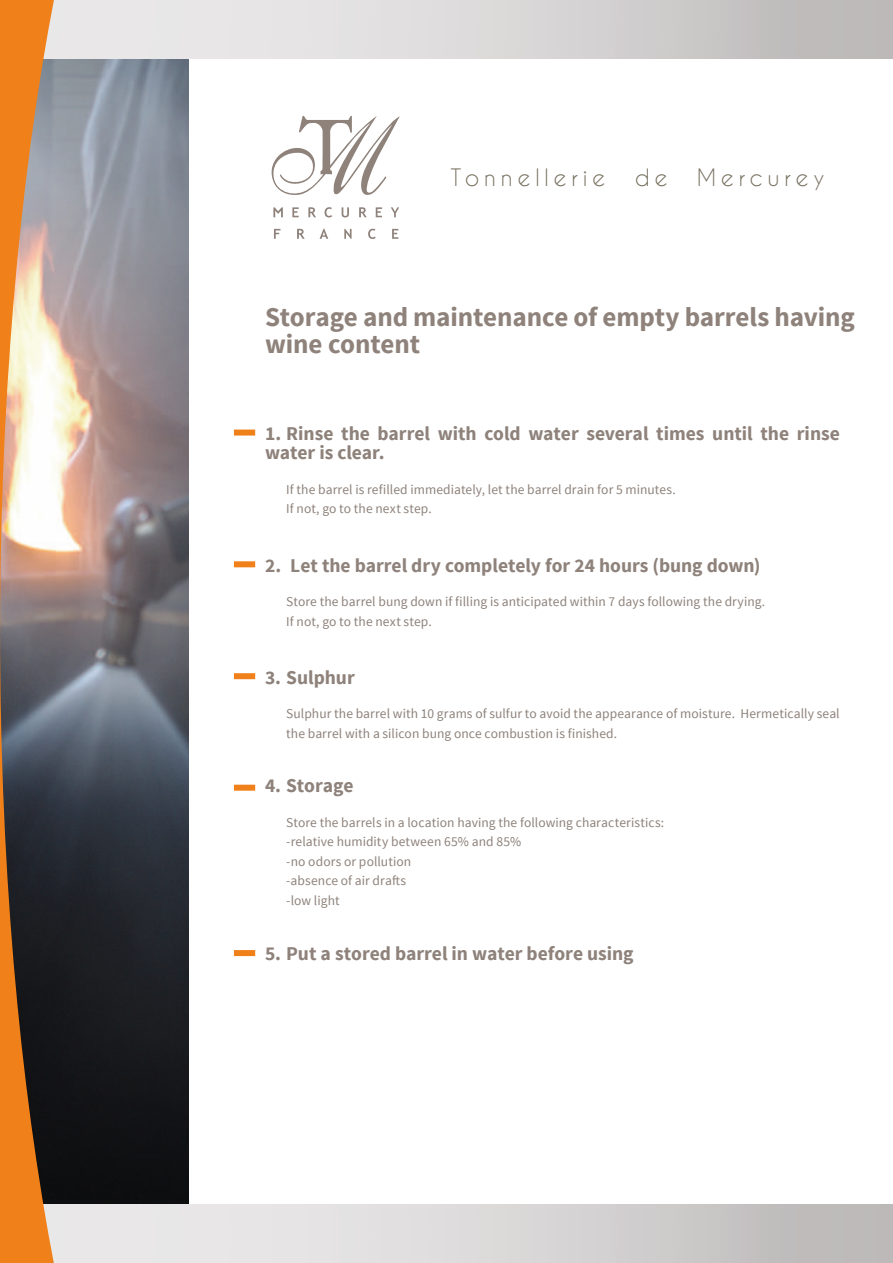
<style>
.page{position:relative;width:893px;height:1263px;background:#fff}
.page>*{position:absolute;margin:0;border:0;box-sizing:border-box;transform-origin:0 0}
.t1{font:700 27px/27px "Source Sans Pro";letter-spacing:-.005em;color:#8e827b}
.t2{font:22.5px "Caviar Dreams";letter-spacing:.215em;color:#766f5e}
.t3{font:700 19.5px/19.5px "Source Sans Pro";color:#8e827b}
.t4{font:13.5px/19.5px "Source Sans Pro";letter-spacing:.005em;color:#8e827b}
</style>
<div class="page">
<img style="left:58px;top:58px;width:131px;height:1147px">
<div style="left:0;top:1205px;width:893px;height:58px;background:linear-gradient(to right,#f6f4f5,#bfbbbb)"></div>
<div style="left:0;top:0;width:893px;height:58px;background:linear-gradient(to right,#f6f4f5,#bfbbbb)"></div>
<svg style="left:0;top:0;width:58px;height:1263px;background:#a47f5f"></svg>
<svg style="left:292px;top:207px;width:7px;height:10px"></svg>
<svg style="left:308px;top:207px;width:8px;height:10px"></svg>
<svg style="left:325px;top:207px;width:7px;height:10px"></svg>
<svg style="left:342px;top:207px;width:7px;height:10px"></svg>
<svg style="left:359px;top:207px;width:8px;height:10px"></svg>
<svg style="left:376px;top:207px;width:6px;height:10px"></svg>
<svg style="left:391px;top:207px;width:8px;height:10px"></svg>
<svg style="left:274px;top:229px;width:6px;height:10px"></svg>
<svg style="left:297px;top:229px;width:8px;height:10px"></svg>
<svg style="left:320px;top:229px;width:8px;height:10px"></svg>
<svg style="left:344px;top:229px;width:8px;height:10px"></svg>
<svg style="left:368px;top:229px;width:8px;height:10px"></svg>
<svg style="left:392px;top:229px;width:6px;height:10px"></svg>
<svg style="left:271px;top:116px;width:129px;height:79px"></svg>
<svg style="left:273px;top:207px;width:10px;height:10px"></svg>
<div style="left:234px;top:430px;width:21px;height:6px;background:#f0811a"></div>
<div style="left:234px;top:561px;width:21px;height:6px;background:#f0811a"></div>
<div style="left:234px;top:673px;width:21px;height:6px;background:#f0811a"></div>
<div style="left:234px;top:785px;width:21px;height:6px;background:#f0811a"></div>
<div style="left:234px;top:950px;width:21px;height:6px;background:#f0811a"></div>
<h2 class="t2" style="left:451px;top:165px;width:156px">Tonnellerie</h2>
<h2 class="t2" style="left:635px;top:165px;width:34px">de</h2>
<h2 class="t2" style="left:697px;top:165px;width:129px">Mercurey</h2>
<h1 class="t1" style="left:265px;top:303px;width:591px">Storage and maintenance of empty barrels having wine content</h1>
<h3 class="t3" style="left:265px;top:423px;width:576px">1. Rinse the barrel with cold water several times until the rinse water is clear.</h3>
<p class="t4" style="left:286px;top:479px;width:391px">If the barrel is refilled immediately, let the barrel drain for 5 minutes.<br>If not, go to the next step.</p>
<h3 class="t3" style="left:265px;top:555px;width:497px">2. Let the barrel dry completely for 24 hours (bung down)</h3>
<p class="t4" style="left:286px;top:592px;width:480px">Store the barrel bung down if filling is anticipated within 7 days following the drying.<br>If not, go to the next step.</p>
<h3 class="t3" style="left:265px;top:667px;width:91px">3. Sulphur</h3>
<p class="t4" style="left:286px;top:703px;width:555px">Sulphur the barrel with 10 grams of sulfur to avoid the appearance of moisture. Hermetically seal the barrel with a silicon bung once combustion is finished.</p>
<h3 class="t3" style="left:265px;top:775px;width:90px">4. Storage</h3>
<p class="t4" style="left:286px;top:812px;width:380px">Store the barrels in a location having the following characteristics: -relative humidity between 65% and 85%<br>-no odors or pollution<br>-absence of air drafts<br>-low light</p>
<h3 class="t3" style="left:265px;top:944px;width:370px">5. Put a stored barrel in water before using</h3>
</div>
